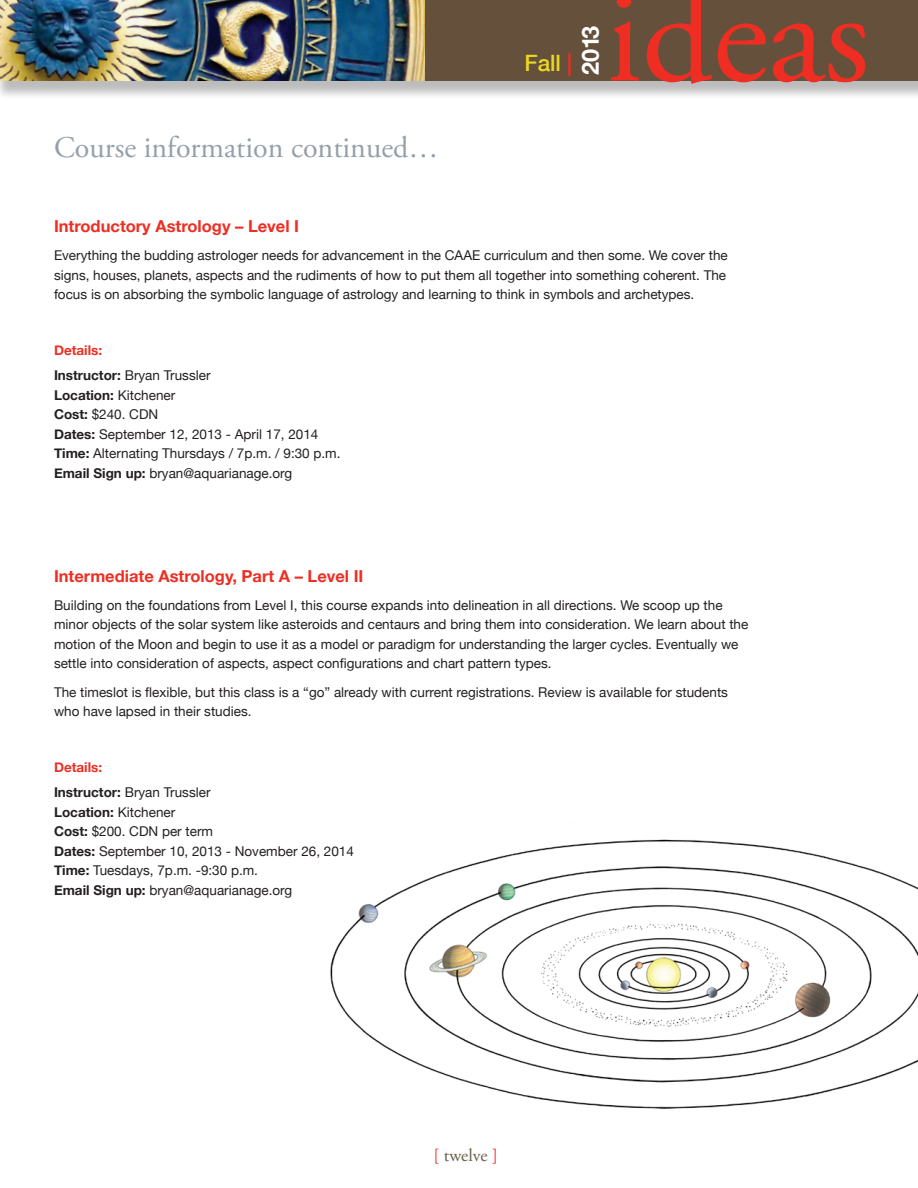
<style>
.page{position:relative;width:918px;height:1188px;background:#fff}
.page>*{position:absolute;margin:0;border:0;box-sizing:border-box;transform-origin:0 0}
.t1{font:139.5px "Adobe Garamond Pro";color:#ee2e22}
.t2{font:30px "Adobe Garamond Pro";color:#94a0a9}
.t3{font:700 23.55px "Helvetica Neue";color:#fff}
.t4{font:500 22.5px "Helvetica Neue";color:#ead821}
.t5{font:18px "Adobe Garamond Pro";color:#685d49}
.t6{font:700 16.5px "Helvetica Neue";color:#ee2e22}
.t7{font:13.5px/19.5px "Helvetica Neue";color:#231f20}
.s1{color:#ee2e22}
.s2{font-weight:700;color:#ee2e22}
.s3{font-weight:700}
</style>
<div class="page">
<img style="left:330px;top:839px;width:588px;height:271px">
<div style="left:0;top:0;width:918px;height:100px;background:#231f20;opacity:.3"></div>
<div style="left:0;top:0;width:918px;height:81px;background:#65503c"></div>
<img style="left:0;top:0;width:424px;height:81px">
<h2 class="t2" style="left:54px;top:130px;width:386px">Course information continued…</h2>
<h3 class="t4" style="left:524px;top:49px;width:49px">Fall <span class="s1">|</span></h3>
<h3 class="t3" style="left:576px;top:75px;width:51px;rotate:-90deg">2013</h3>
<h1 class="t1" style="left:606px;top:-48px;width:265px">ideas</h1>
<p class="t6" style="left:54px;top:216px;width:247px">Introductory Astrology – Level I</p>
<p class="t7" style="left:54px;top:245px;width:675px">Everything the budding astrologer needs for advancement in the CAAE curriculum and then some. We cover the signs, houses, planets, aspects and the rudiments of how to put them all together into something coherent. The focus is on absorbing the symbolic language of astrology and learning to think in symbols and archetypes.</p>
<p class="t7" style="left:54px;top:338px;width:158px;line-height:24.9px"><span class="s2">Details:<br></span><span class="s3">Instructor:</span> Bryan Trussler</p>
<p class="t7" style="left:54px;top:385px;width:288px"><span class="s3">Location:</span> Kitchener<br><span class="s3">Cost:</span> $240. CDN<br><span class="s3">Dates:</span> September 12, 2013 - April 17, 2014<br><span class="s3">Time:</span> Alternating Thursdays / 7p.m. / 9:30 p.m.<br><span class="s3">Email Sign up:</span> bryan@aquarianage.org</p>
<p class="t6" style="left:54px;top:566px;width:311px">Intermediate Astrology, Part A – Level II</p>
<p class="t7" style="left:54px;top:595px;width:696px">Building on the foundations from Level I, this course expands into delineation in all directions. We scoop up the minor objects of the solar system like asteroids and centaurs and bring them into consideration. We learn about the motion of the Moon and begin to use it as a model or paradigm for understanding the larger cycles. Eventually we settle into consideration of aspects, aspect configurations and chart pattern types.</p>
<p class="t7" style="left:54px;top:682px;width:676px">The timeslot is flexible, but this class is a “go” already with current registrations. Review is available for students who have lapsed in their studies.</p>
<p class="t7" style="left:54px;top:755px;width:158px;line-height:24.9px"><span class="s2">Details:<br></span><span class="s3">Instructor:</span> Bryan Trussler</p>
<p class="t7" style="left:54px;top:802px;width:301px"><span class="s3">Location:</span> Kitchener<br><span class="s3">Cost:</span> $200. CDN per term<br><span class="s3">Dates:</span> September 10, 2013 - November 26, 2014<br><span class="s3">Time:</span> Tuesdays, 7p.m. -9:30 p.m.<br><span class="s3">Email Sign up:</span> bryan@aquarianage.org</p>
<h3 class="t5" style="left:434px;top:1144px;width:66px"><span class="s1">[</span> twelve <span class="s1">]</span></h3>
</div>
